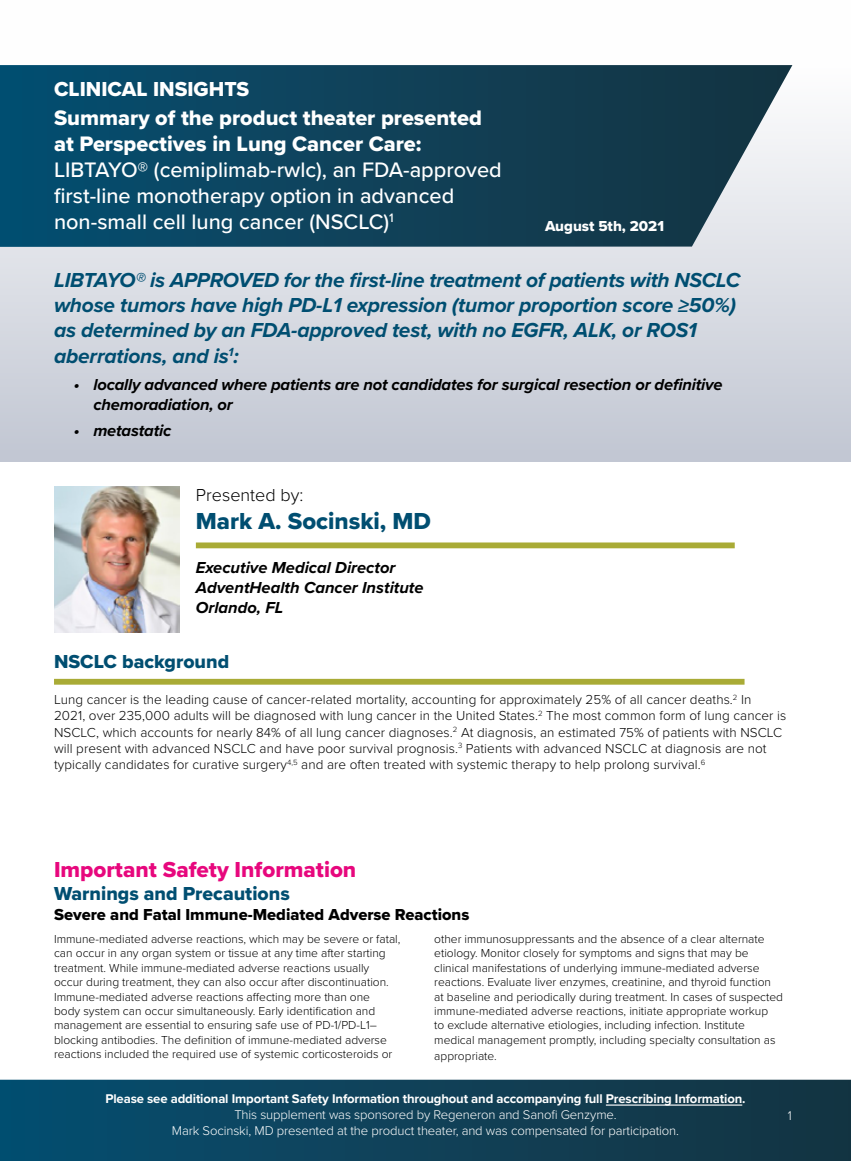
<style>
.page{position:relative;width:851px;height:1161px;background:#fff}
.page>*{position:absolute;margin:0;border:0;box-sizing:border-box;transform-origin:0 0}
.t1{font:24px "Proxima Nova Extrabld";color:#004e71}
.t2{font:22.5px "Proxima Nova Extrabld";color:#e7077d}
.t3{font:500 21.75px/26.1px "Proxima Nova";color:#fff}
.Body_Text{font:italic 700 21px/25.5px "Proxima Nova";letter-spacing:-.01em;color:#004e71}
.t4{font:21px "Proxima Nova Extrabld";color:#fff}
.ISI_header{font:19.5px "Proxima Nova Extrabld";color:#004e71}
.Header_1{font:19.5px "Proxima Nova Extrabld";color:#004e71}
.t5{font:300 18px "Proxima Nova";color:#000}
.Body_Text-2{font:italic 700 16.5px/19.8px "Proxima Nova";letter-spacing:-.01em;color:#000}
.ISI_subhead{font:16.5px "Proxima Nova Extrabld";color:#000}
.t6{font:15px "Proxima Nova Extrabld";color:#fff}
.Body_Text-3{font:300 13.5px/16.2px "Proxima Nova";letter-spacing:.005em;color:#000}
.t7{font:300 13.05px/15.8px "Proxima Nova";letter-spacing:-.01em;color:#fff;text-align:center}
.t8{font:700 13.05px "Proxima Nova";letter-spacing:-.01em;color:#fff}
.t9{font:300 12px/14.4px "Proxima Nova";color:#000}
.s1{font-family:"Proxima Nova Extrabld";font-weight:400}
</style>
<div class="page">
<svg style="left:0;top:1080px;width:850px;height:81px;background:#0d4159"></svg>
<hr style="left:606px;top:1105px;width:136px;height:1px;background:#fff">
<div style="left:0;top:0;width:850px;height:462px;background:linear-gradient(to bottom,#fff,#c2c7d3)"></div>
<svg style="left:0;top:65px;width:792px;height:182px;background:#164961"></svg>
<div style="left:196px;top:542px;width:538px;height:6px;background:#a9ab36"></div>
<img style="left:54px;top:486px;width:125px;height:146px">
<div style="left:54px;top:679px;width:690px;height:6px;background:#a9ab36"></div>
<p class="t4" style="left:54px;top:73px;width:197px">CLINICAL INSIGHTS</p>
<p class="t3" style="left:54px;top:104px;width:449px"><span class="s1">Summary of the product theater presented at Perspectives in Lung Cancer Care:<br></span>LIBTAYO® (cemiplimab-rwlc), an FDA-approved first-line monotherapy option in advanced non-small cell lung cancer (NSCLC)<sup>1</sup></p>
<p class="t6" style="left:545px;top:214px;width:120px">August 5th, 2021</p>
<p class="Body_Text" style="left:54px;top:267px;width:687px">LIBTAYO® is APPROVED for the first-line treatment of patients with NSCLC whose tumors have high PD-L1 expression (tumor proportion score ≥50%) as determined by an FDA-approved test, with no EGFR, ALK, or ROS1 aberrations, and is<sup>1</sup>:</p>
<p class="Body_Text-2" style="left:93px;top:374px;width:631px;text-indent:-20px">• locally advanced where patients are not candidates for surgical resection or definitive chemoradiation, or</p>
<p class="Body_Text-2" style="left:74px;top:420px;width:99px">• metastatic</p>
<p class="t5" style="left:196px;top:481px;width:109px">Presented by:</p>
<p class="t1" style="left:196px;top:504px;width:237px">Mark A. Socinski, MD</p>
<p class="Body_Text-2" style="left:196px;top:558px;width:201px">Executive Medical Director</p>
<p class="Body_Text-2" style="left:196px;top:577px;width:229px">AdventHealth Cancer Institute</p>
<p class="Body_Text-2" style="left:196px;top:597px;width:89px">Orlando, FL</p>
<p class="Header_1" style="left:54px;top:647px;width:177px">NSCLC background</p>
<p class="Body_Text-3" style="left:54px;top:691px;width:733px">Lung cancer is the leading cause of cancer-related mortality, accounting for approximately 25% of all cancer deaths.<sup>2</sup> In<br>2021, over 235,000 adults will be diagnosed with lung cancer in the United States.<sup>2</sup> The most common form of lung cancer is NSCLC, which accounts for nearly 84% of all lung cancer diagnoses.<sup>2</sup> At diagnosis, an estimated 75% of patients with NSCLC will present with advanced NSCLC and have poor survival prognosis.<sup>3</sup> Patients with advanced NSCLC at diagnosis are not typically candidates for curative surgery<sup>4,5</sup> and are often treated with systemic therapy to help prolong survival.<sup>6</sup></p>
<p class="t2" style="left:54px;top:853px;width:304px">Important Safety Information</p>
<p class="ISI_header" style="left:54px;top:879px;width:237px">Warnings and Precautions</p>
<p class="ISI_subhead" style="left:54px;top:902px;width:417px">Severe and Fatal Immune-Mediated Adverse Reactions</p>
<p class="t9" style="left:54px;top:931px;width:348px">Immune-mediated adverse reactions, which may be severe or fatal, can occur in any organ system or tissue at any time after starting treatment. While immune-mediated adverse reactions usually occur during treatment, they can also occur after discontinuation.<br>Immune-mediated adverse reactions affecting more than one<br>body system can occur simultaneously. Early identification and management are essential to ensuring safe use of PD-1/PD-L1– blocking antibodies. The definition of immune-mediated adverse reactions included the required use of systemic corticosteroids or</p>
<p class="t9" style="left:434px;top:931px;width:350px">other immunosuppressants and the absence of a clear alternate etiology. Monitor closely for symptoms and signs that may be clinical manifestations of underlying immune-mediated adverse reactions. Evaluate liver enzymes, creatinine, and thyroid function at baseline and periodically during treatment. In cases of suspected immune-mediated adverse reactions, initiate appropriate workup<br>to exclude alternative etiologies, including infection. Institute medical management promptly, including specialty consultation as</p>
<p class="t9" style="left:434px;top:1048px;width:64px">appropriate.</p>
<p class="t8" style="left:105px;top:1089px;width:641px">Please see additional Important Safety Information throughout and accompanying full Prescribing Information.</p>
<p class="t7" style="left:172px;top:1106px;width:508px">This supplement was sponsored by Regeneron and Sanofi Genzyme.<br>Mark Socinski, MD presented at the product theater, and was compensated for participation.</p>
<p class="t7" style="left:788px;top:1107px;width:6px">1</p>
</div>
